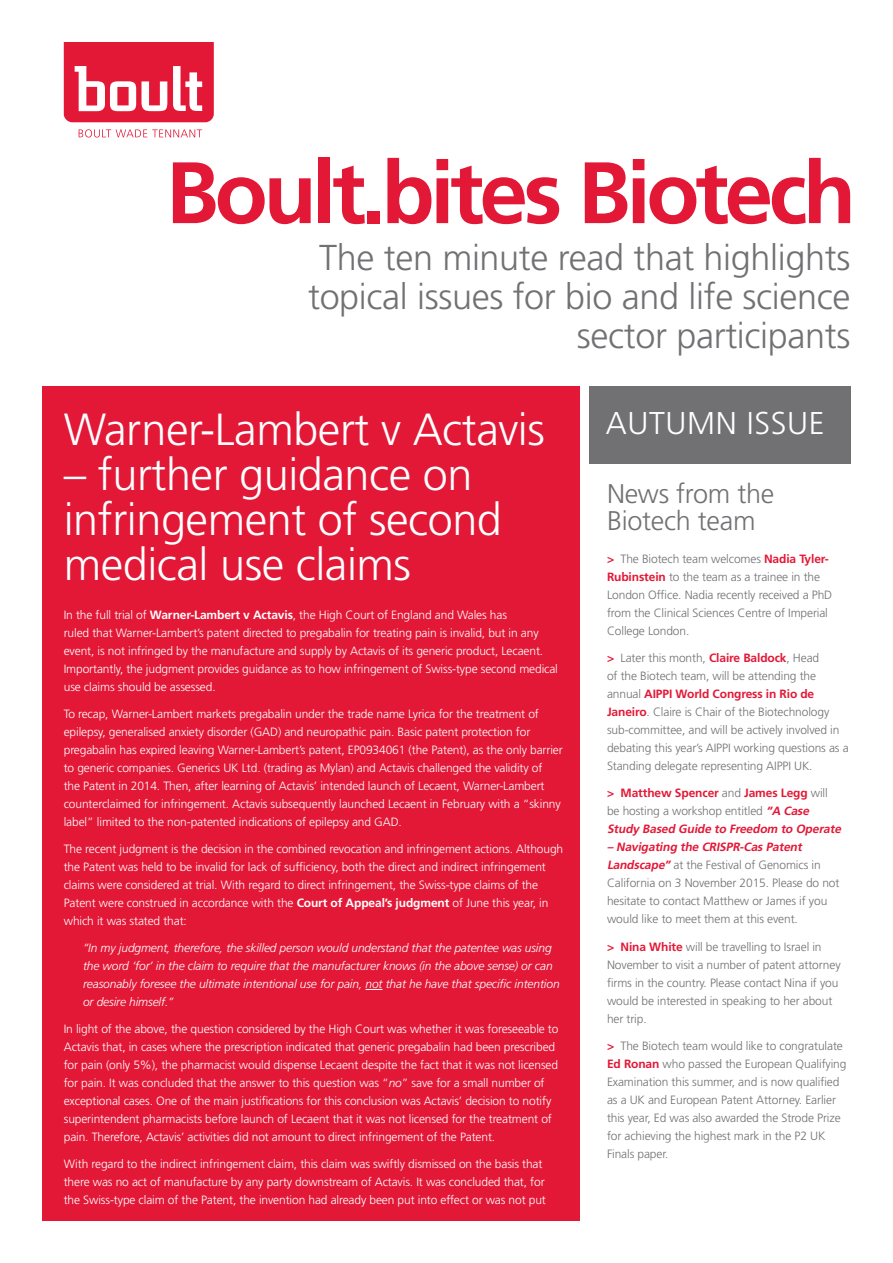
<style>
.page{position:relative;width:893px;height:1263px;background:#fff}
.page>*{position:absolute;margin:0;border:0;box-sizing:border-box;transform-origin:0 0}
.t1{font:700 87px "Frutiger";letter-spacing:-.05em;color:#e31837}
.t2{font:300 45px/45px "Frutiger";letter-spacing:-.01em;color:#fff}
.t3{font:300 36px/39px "Frutiger";letter-spacing:-.01em;color:#717073;text-align:right}
.t4{font:300 31.5px "Frutiger";letter-spacing:.02em;color:#fff}
.t5{font:300 27px/27px "Frutiger";letter-spacing:-.01em;color:#717073}
.t6{font:300 12px/18px "Frutiger";letter-spacing:-.01em;color:#fff}
.t7{font:300 12px/18px "Frutiger";letter-spacing:-.01em;color:#717073}
.t8{font:italic 300 12px/18px "Frutiger";letter-spacing:-.01em;color:#fff}
.t9{font:italic 700 12px/18px "Frutiger";color:#e31837}
.s1{font-weight:700}
.s2{font-style:italic}
.s3{font-weight:700;color:#e31837}
.s4{font-style:normal}
.s5{font-weight:300;font-style:normal;color:#717073}
.s6{font-weight:700;font-style:italic;color:#e31837}
</style>
<div class="page">
<div style="left:43px;top:386px;width:537px;height:834px;background:#e31837"></div>
<svg style="left:64px;top:43px;width:150px;height:79px"></svg>
<svg style="left:79px;top:129px;width:123px;height:8px"></svg>
<div style="left:589px;top:386px;width:261px;height:77px;background:#717073"></div>
<svg style="left:365px;top:989px;width:17px;height:1px"></svg>
<h1 class="t1" style="left:166px;top:142px;width:692px">Boult.bites Biotech</h1>
<h3 class="t3" style="left:308px;top:238px;width:544px">The ten minute read that highlights topical issues for bio and life science sector participants</h3>
<h2 class="t2" style="left:64px;top:406px;width:483px">Warner-Lambert v Actavis</h2>
<h2 class="t2" style="left:64px;top:451px;width:440px">– further guidance on infringement of second medical use claims</h2>
<p class="t6" style="left:64px;top:606px;width:496px">In the full trial of <span class="s1">Warner-Lambert v Actavis</span>, the High Court of England and Wales has<br>ruled that Warner-Lambert’s patent directed to pregabalin for treating pain is invalid, but in any event, is not infringed by the manufacture and supply by Actavis of its generic product, Lecaent.<br>Importantly, the judgment provides guidance as to how infringement of Swiss-type second medical use claims should be assessed.</p>
<p class="t6" style="left:64px;top:705px;width:500px">To recap, Warner-Lambert markets pregabalin under the trade name Lyrica for the treatment of epilepsy, generalised anxiety disorder (GAD) and neuropathic pain. Basic patent protection for pregabalin has expired leaving Warner-Lambert’s patent, EP0934061 (the Patent), as the only barrier to generic companies. Generics UK Ltd. (trading as Mylan) and Actavis challenged the validity of<br>the Patent in 2014. Then, after learning of Actavis’ intended launch of Lecaent, Warner-Lambert counterclaimed for infringement. Actavis subsequently launched Lecaent in February with a “skinny label” limited to the non-patented indications of epilepsy and GAD.</p>
<p class="t6" style="left:64px;top:840px;width:501px">The recent judgment is the decision in the combined revocation and infringement actions. Although the Patent was held to be invalid for lack of sufficiency, both the direct and indirect infringement claims were considered at trial. With regard to direct infringement, the Swiss-type claims of the Patent were construed in accordance with the <span class="s1">Court of Appeal’s judgment</span> of June this year, in which it was stated that:</p>
<p class="t8" style="left:83px;top:939px;width:478px">“In my judgment, therefore, the skilled person would understand that the patentee was using the word ‘for’ in the claim to require that the manufacturer knows (in the above sense) or can reasonably foresee the ultimate intentional use for pain, not that he have that specific intention or desire himself.”</p>
<p class="t6" style="left:64px;top:1020px;width:496px">In light of the above, the question considered by the High Court was whether it was foreseeable to Actavis that, in cases where the prescription indicated that generic pregabalin had been prescribed for pain (only 5%), the pharmacist would dispense Lecaent despite the fact that it was not licensed for pain. It was concluded that the answer to this question was “<span class="s2">no</span>” save for a small number of exceptional cases. One of the main justifications for this conclusion was Actavis’ decision to notify superintendent pharmacists before launch of Lecaent that it was not licensed for the treatment of pain. Therefore, Actavis’ activities did not amount to direct infringement of the Patent.</p>
<p class="t6" style="left:64px;top:1155px;width:484px">With regard to the indirect infringement claim, this claim was swiftly dismissed on the basis that there was no act of manufacture by any party downstream of Actavis. It was concluded that, for the Swiss-type claim of the Patent, the invention had already been put into effect or was not put</p>
<h3 class="t4" style="left:606px;top:405px;width:220px">AUTUMN ISSUE</h3>
<h3 class="t5" style="left:607px;top:480px;width:169px">News from the<br>Biotech team</h3>
<p class="t7" style="left:607px;top:550px;width:227px"><span class="s3">&gt;</span> The Biotech team welcomes <span class="s3">Nadia Tyler-Rubinstein</span> to the team as a trainee in the London Office. Nadia recently received a PhD from the Clinical Sciences Centre of Imperial College London.</p>
<p class="t7" style="left:607px;top:649px;width:243px"><span class="s3">&gt;</span> Later this month, <span class="s3">Claire Baldock</span>, Head<br>of the Biotech team, will be attending the annual <span class="s3">AIPPI World Congress in Rio de Janeiro</span>. Claire is Chair of the Biotechnology sub-committee, and will be actively involved in debating this year’s AIPPI working questions as a Standing delegate representing AIPPI UK.</p>
<p class="t9" style="left:607px;top:784px;width:238px"><span class="s4">&gt; Matthew Spencer</span> <span class="s5">and</span> <span class="s4">James Legg</span> <span class="s5">will<br>be hosting a workshop entitled</span> “A Case<br>Study Based Guide to Freedom to Operate</p>
<p class="t7" style="left:607px;top:838px;width:234px"><span class="s6">– Navigating the CRISPR-Cas Patent Landscape”</span> at the Festival of Genomics in California on 3 November 2015. Please do not hesitate to contact Matthew or James if you would like to meet them at this event.</p>
<p class="t7" style="left:607px;top:937px;width:235px"><span class="s3">&gt; Nina White</span> will be travelling to Israel in November to visit a number of patent attorney firms in the country. Please contact Nina if you would be interested in speaking to her about her trip.</p>
<p class="t7" style="left:607px;top:1036px;width:241px"><span class="s3">&gt;</span> The Biotech team would like to congratulate <span class="s3">Ed Ronan</span> who passed the European Qualifying Examination this summer, and is now qualified as a UK and European Patent Attorney. Earlier this year, Ed was also awarded the Strode Prize for achieving the highest mark in the P2 UK Finals paper.</p>
</div>
